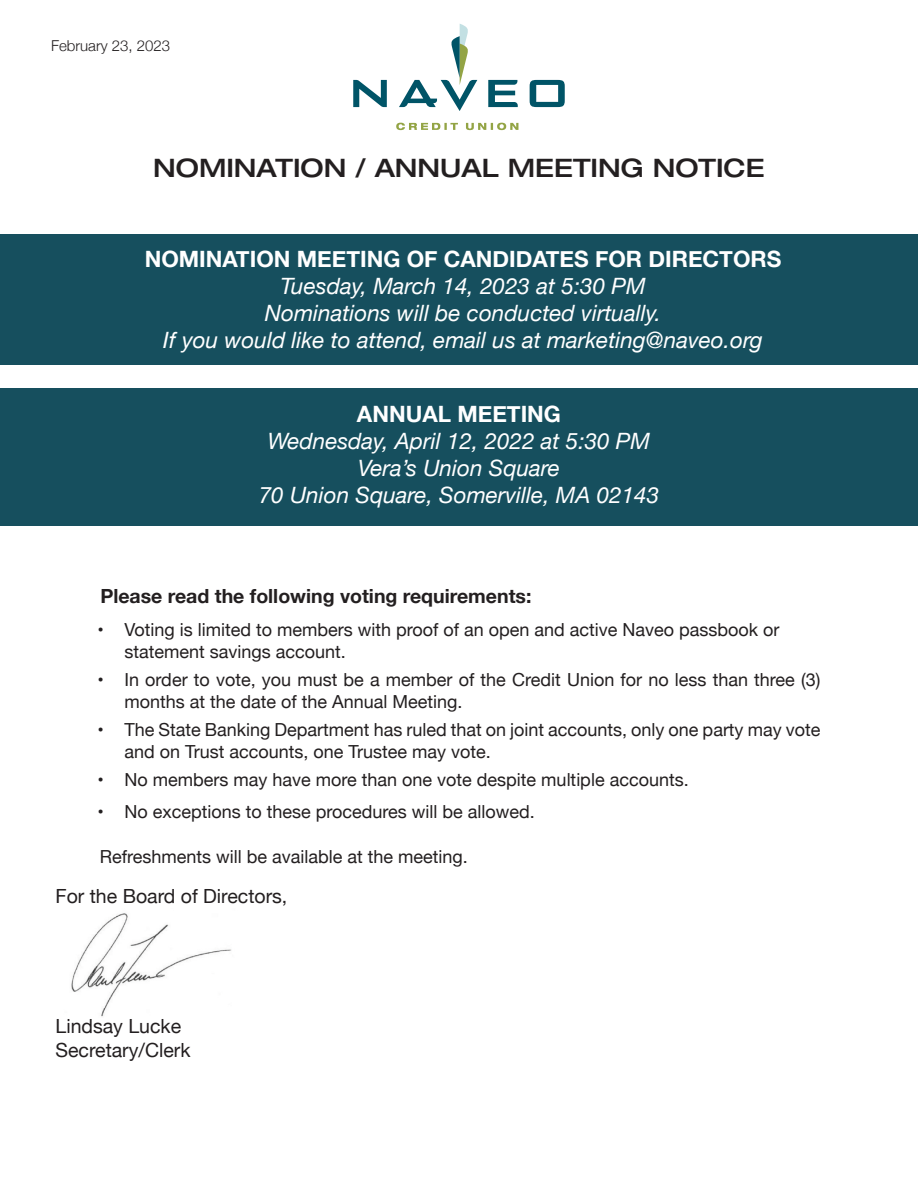
<style>
.page{position:relative;width:918px;height:1188px;background:#fff}
.page>*{position:absolute;margin:0;border:0;box-sizing:border-box;transform-origin:0 0}
.t1{font:500 expanded 25.5px "Helvetica Neue LT Std";color:#231f20}
.t2{font:italic 22.5px/27px "Helvetica Neue";color:#fff;text-align:center}
.t3{font:700 22.5px "Helvetica Neue";color:#fff}
.t4{font:19.5px "Helvetica Neue";color:#231f20}
.t5{font:700 19.5px "Helvetica Neue";color:#231f20}
.t6{font:18px/21.6px "Helvetica Neue";color:#231f20}
.t7{font:300 15px "Helvetica Neue";color:#231f20}
</style>
<div class="page">
<div style="left:0;top:388px;width:918px;height:138px;background:#164f5e"></div>
<div style="left:0;top:234px;width:918px;height:131px;background:#164f5e"></div>
<svg style="left:396px;top:123px;width:122px;height:7px"></svg>
<svg style="left:353px;top:24px;width:212px;height:87px"></svg>
<img style="left:71px;top:913px;width:160px;height:104px">
<p class="t7" style="left:51px;top:33px;width:121px">February 23, 2023</p>
<p class="t1" style="left:153px;top:152px;width:613px">NOMINATION / ANNUAL MEETING NOTICE</p>
<p class="t3" style="left:145px;top:242px;width:638px">NOMINATION MEETING OF CANDIDATES FOR DIRECTORS</p>
<p class="t2" style="left:280px;top:274px;width:367px">Tuesday, March 14, 2023 at 5:30 PM</p>
<p class="t2" style="left:163px;top:301px;width:601px">Nominations will be conducted virtually.<br>If you would like to attend, email us at marketing@naveo.org</p>
<p class="t3" style="left:357px;top:396px;width:206px">ANNUAL MEETING</p>
<p class="t2" style="left:268px;top:429px;width:384px">Wednesday, April 12, 2022 at 5:30 PM</p>
<p class="t2" style="left:358px;top:456px;width:204px">Vera’s Union Square</p>
<p class="t2" style="left:259px;top:483px;width:402px">70 Union Square, Somerville, MA 02143</p>
<p class="t5" style="left:100px;top:581px;width:433px">Please read the following voting requirements:</p>
<p class="t6" style="left:124px;top:620px;width:657px;text-indent:-27px">• Voting is limited to members with proof of an open and active Naveo passbook or statement savings account.</p>
<p class="t6" style="left:124px;top:670px;width:697px;text-indent:-27px">• In order to vote, you must be a member of the Credit Union for no less than three (3) months at the date of the Annual Meeting.</p>
<p class="t6" style="left:124px;top:720px;width:697px;text-indent:-27px">• The State Banking Department has ruled that on joint accounts, only one party may vote and on Trust accounts, one Trustee may vote.</p>
<p class="t6" style="left:97px;top:770px;width:593px">• No members may have more than one vote despite multiple accounts.</p>
<p class="t6" style="left:97px;top:802px;width:439px">• No exceptions to these procedures will be allowed.</p>
<p class="t6" style="left:100px;top:847px;width:370px">Refreshments will be available at the meeting.</p>
<p class="t4" style="left:56px;top:882px;width:233px">For the Board of Directors,</p>
<p class="t4" style="left:56px;top:1012px;width:127px">Lindsay Lucke</p>
<p class="t4" style="left:56px;top:1036px;width:137px">Secretary/Clerk</p>
</div>
